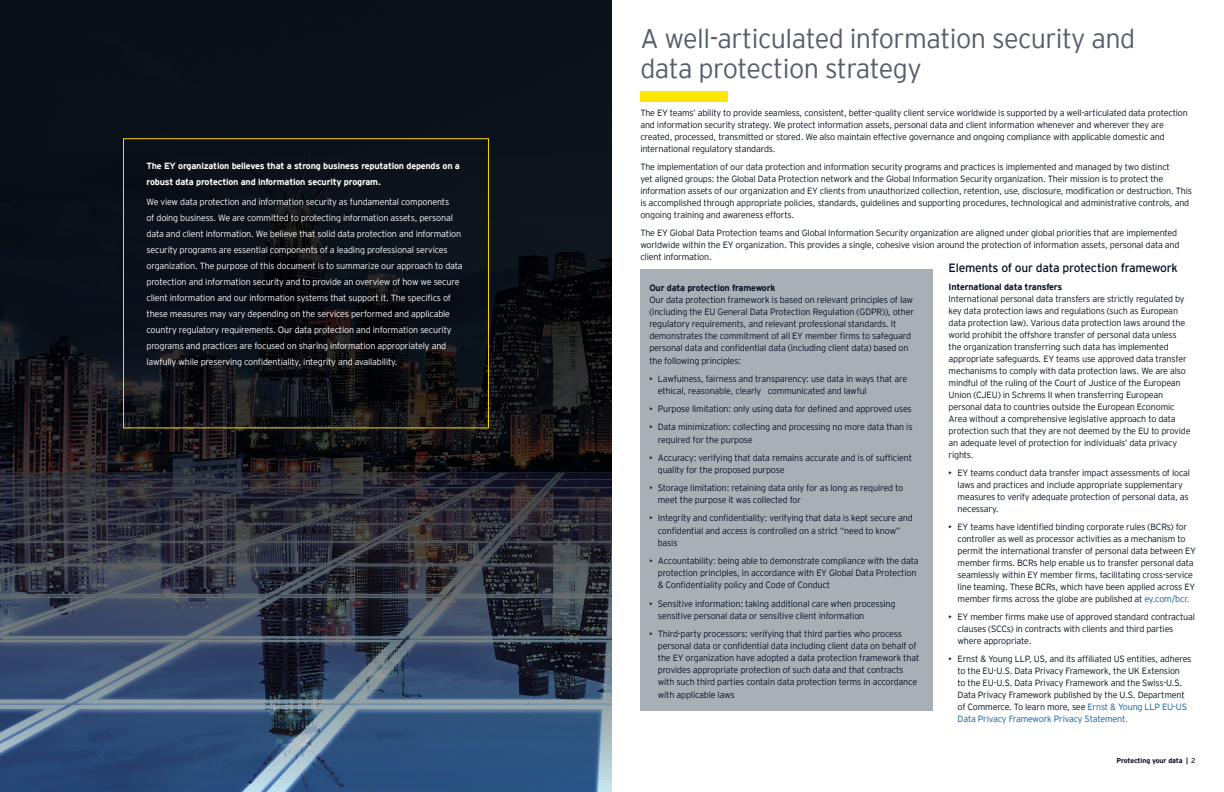
<style>
.page{position:relative;width:1224px;height:792px;background:#fff}
.page>*{position:absolute;margin:0;border:0;box-sizing:border-box;transform-origin:0 0}
.Headline_1{font:300 27px/30px "EY Interstate";letter-spacing:-.02em;color:#545f6b}
.Headline_3{font:12px "EY Interstate";letter-spacing:-.02em;color:#071224}
.Body_copy{font:300 9.1px/12.1px "EY Interstate";letter-spacing:-.02em;color:#071224}
.Body_copy_headline{font:700 9.1px "EY Interstate";letter-spacing:-.02em;color:#071224}
.Body_copy-2{font:300 9px/12px "EY Interstate";letter-spacing:-.02em;color:#071224}
.Body_copy-3{font:300 9px/16px "EY Interstate";letter-spacing:-.02em;color:#fff}
.Body_copy_headline-2{font:700 9px/16px "EY Interstate";letter-spacing:-.02em;color:#fff}
.Document_title_Additional_text_RR{font:700 7px "EY Interstate";letter-spacing:-.02em;color:#071224}
.Page_No_s_Right{font:7px "EY Interstate";color:#071224}
.s1{color:#231f20}
.s2{font-weight:700}
.s3{color:#125b9e}
</style>
<div class="page">
<svg style="left:0;top:0;width:612px;height:792px;background:#1e2634"></svg>
<div style="left:640px;top:270px;width:293px;height:441px;background:#a8b0b6"></div>
<div style="left:123px;top:138px;width:366px;height:290px;border:1px solid #fed304"></div>
<div style="left:640px;top:91px;width:88px;height:10px;background:#ffe501"></div>
<p class="Body_copy_headline-2" style="left:147px;top:157px;width:315px">The EY organization believes that a strong business reputation depends on a robust data protection and information security program.</p>
<p class="Body_copy-3" style="left:147px;top:194px;width:318px">We view data protection and information security as fundamental components<br>of doing business. We are committed to protecting information assets, personal data and client information. We believe that solid data protection and information security programs are essential components of a leading professional services organization. The purpose of this document is to summarize our approach to data protection and information security and to provide an overview of how we secure client information and our information systems that support it. The specifics of these measures may vary depending on the services performed and applicable country regulatory requirements. Our data protection and information security programs and practices are focused on sharing information appropriately and lawfully while preserving confidentiality, integrity and availability.</p>
<p class="Headline_1" style="left:640px;top:22px;width:497px">A well-articulated information security and data protection strategy</p>
<p class="Body_copy-2" style="left:640px;top:107px;width:549px">The EY teams’ ability to provide seamless, consistent, better-quality client service worldwide is supported by a well-articulated data protection and information security strategy. We protect information assets, personal data and client information whenever and wherever they are created, processed, transmitted or stored. We also maintain effective governance and ongoing compliance with applicable domestic and international regulatory standards.</p>
<p class="Body_copy-2" style="left:640px;top:161px;width:553px">The implementation of our data protection and information security programs and practices is implemented and managed by two distinct<br>yet aligned groups: the Global Data Protection network and the Global Information Security organization. Their mission is to protect the information assets of our organization and EY clients from unauthorized collection, retention, use, disclosure, modification or destruction. This is accomplished through appropriate policies, standards, guidelines and supporting procedures, technological and administrative controls, and ongoing training and awareness efforts.</p>
<p class="Body_copy-2" style="left:640px;top:227px;width:541px">The EY Global Data Protection teams and Global Information Security organization are aligned under global priorities that are implemented worldwide within the EY organization. This provides a single, cohesive vision around the protection of information assets, personal data and client information.</p>
<p class="Body_copy_headline" style="left:649px;top:281px;width:128px">Our data protection framework</p>
<p class="Body_copy" style="left:649px;top:293px;width:266px">Our data protection framework is based on relevant principles of law (including the EU General Data Protection Regulation (GDPR)), other regulatory requirements, and relevant professional standards. It demonstrates the commitment of all EY member firms to safeguard personal data and confidential data (including client data) based on the following principles:</p>
<p class="Body_copy" style="left:658px;top:372px;width:251px;text-indent:-9px"><span class="s1">•</span> Lawfulness, fairness and transparency: use data in ways that are ethical, reasonable, clearly communicated and lawful</p>
<p class="Body_copy" style="left:649px;top:402px;width:264px"><span class="s1">•</span> Purpose limitation: only using data for defined and approved uses</p>
<p class="Body_copy" style="left:658px;top:421px;width:256px;text-indent:-9px"><span class="s1">•</span> Data minimization: collecting and processing no more data than is required for the purpose</p>
<p class="Body_copy" style="left:658px;top:451px;width:256px;text-indent:-9px"><span class="s1">•</span> Accuracy: verifying that data remains accurate and is of sufficient quality for the proposed purpose</p>
<p class="Body_copy" style="left:658px;top:481px;width:247px;text-indent:-9px"><span class="s1">•</span> Storage limitation: retaining data only for as long as required to meet the purpose it was collected for</p>
<p class="Body_copy" style="left:658px;top:512px;width:256px;text-indent:-9px"><span class="s1">•</span> Integrity and confidentiality: verifying that data is kept secure and confidential and access is controlled on a strict “need to know” basis</p>
<p class="Body_copy" style="left:658px;top:554px;width:262px;text-indent:-9px"><span class="s1">•</span> Accountability: being able to demonstrate compliance with the data protection principles, in accordance with EY Global Data Protection &amp; Confidentiality policy and Code of Conduct</p>
<p class="Body_copy" style="left:658px;top:597px;width:239px;text-indent:-9px"><span class="s1">•</span> Sensitive information: taking additional care when processing sensitive personal data or sensitive client information</p>
<p class="Body_copy" style="left:658px;top:627px;width:263px;text-indent:-9px"><span class="s1">•</span> Third-party processors: verifying that third parties who process personal data or confidential data including client data on behalf of the EY organization have adopted a data protection framework that provides appropriate protection of such data and that contracts with such third parties contain data protection terms in accordance with applicable laws</p>
<p class="Headline_3" style="left:949px;top:260px;width:231px">Elements of our data protection framework</p>
<p class="Body_copy-2" style="left:949px;top:281px;width:243px"><span class="s2">International data transfers<br></span>International personal data transfers are strictly regulated by key data protection laws and regulations (such as European data protection law). Various data protection laws around the world prohibit the offshore transfer of personal data unless the organization transferring such data has implemented appropriate safeguards. EY teams use approved data transfer mechanisms to comply with data protection laws. We are also mindful of the ruling of the Court of Justice of the European Union (CJEU) in Schrems II when transferring European personal data to countries outside the European Economic Area without a comprehensive legislative approach to data protection such that they are not deemed by the EU to provide an adequate level of protection for individuals’ data privacy rights.</p>
<p class="Body_copy-2" style="left:958px;top:467px;width:234px;text-indent:-9px">• EY teams conduct data transfer impact assessments of local laws and practices and include appropriate supplementary measures to verify adequate protection of personal data, as necessary.</p>
<p class="Body_copy-2" style="left:958px;top:521px;width:240px;text-indent:-9px">• EY teams have identified binding corporate rules (BCRs) for controller as well as processor activities as a mechanism to permit the international transfer of personal data between EY member firms. BCRs help enable us to transfer personal data seamlessly within EY member firms, facilitating cross-service line teaming. These BCRs, which have been applied across EY member firms across the globe are published at <span class="s3">ey.com/bcr.</span></p>
<p class="Body_copy-2" style="left:958px;top:611px;width:239px;text-indent:-9px">• EY member firms make use of approved standard contractual clauses (SCCs) in contracts with clients and third parties where appropriate.</p>
<p class="Body_copy-2" style="left:958px;top:653px;width:235px;text-indent:-9px">• Ernst &amp; Young LLP, US, and its affiliated US entities, adheres to the EU-U.S. Data Privacy Framework, the UK Extension<br>to the EU-U.S. Data Privacy Framework and the Swiss-U.S.<br>Data Privacy Framework published by the U.S. Department of Commerce. To learn more, see <span class="s3">Ernst &amp; Young LLP EU-US Data Privacy Framework Privacy Statement.</span></p>
<p class="Document_title_Additional_text_RR" style="left:1116px;top:755px;width:73px">Protecting your data |</p>
<p class="Page_No_s_Right" style="left:1191px;top:756px;width:6px">2</p>
</div>
